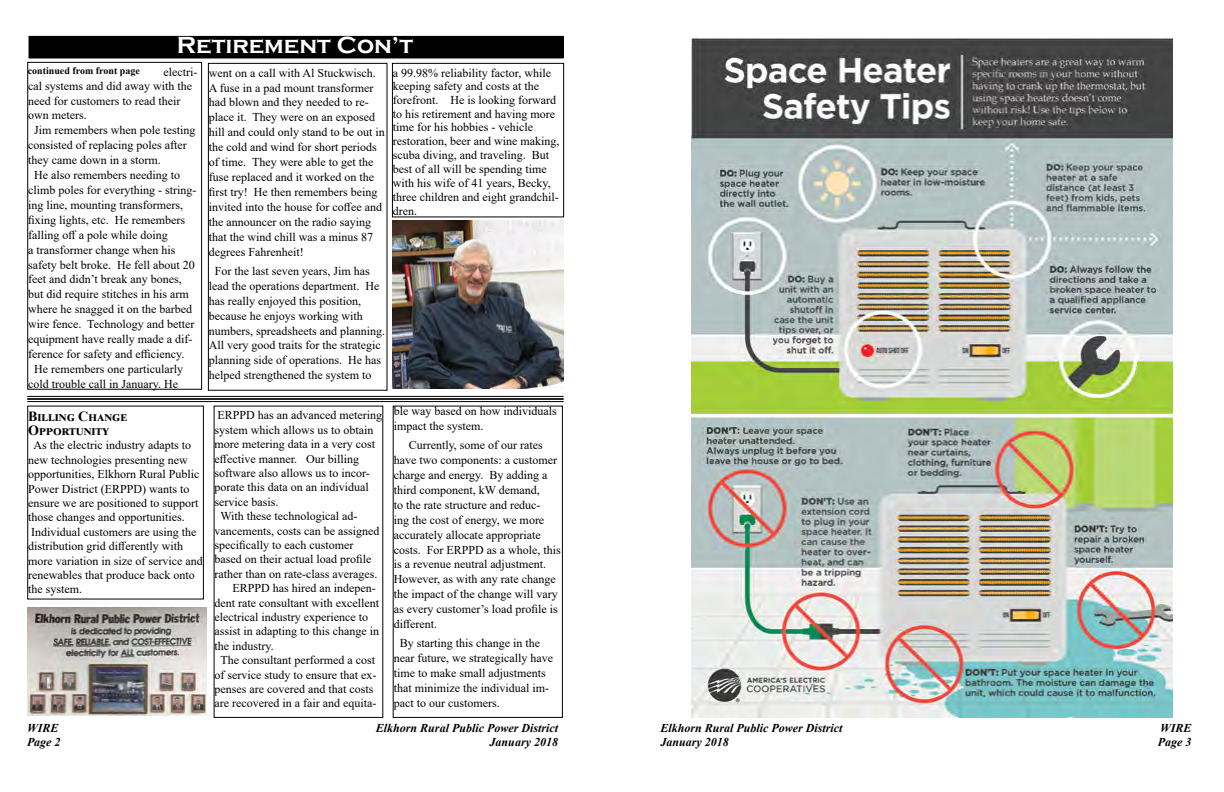
<style>
.page{position:relative;width:1224px;height:792px;background:#fff}
.page>*{position:absolute;margin:0;border:0;box-sizing:border-box;transform-origin:0 0}
.t1{font:700 24px "Copperplate Gothic";color:#fff}
.t2{font:700 14px/14.4px "Times New Roman";color:#000}
.t3{font:12px/14.9px "Times New Roman";color:#000}
.t4{font:italic 700 12px "Times New Roman";color:#000}
.t5{font:700 10px "Times New Roman";color:#000}
</style>
<div class="page">
<div style="left:29px;top:36px;width:534px;height:22px;background:#000"></div>
<div style="left:393px;top:406px;width:170px;height:312px;border:1px solid #000"></div>
<hr style="left:27px;top:396px;width:537px;height:1px;background:#000">
<hr style="left:27px;top:398px;width:537px;height:2px;background:#000">
<hr style="left:27px;top:401px;width:537px;height:1px;background:#000">
<div style="left:27px;top:406px;width:177px;height:194px;border:1px solid #000"></div>
<img style="left:692px;top:38px;width:480px;height:679px">
<div style="left:27px;top:62px;width:175px;height:328px;border:1px solid #000"></div>
<div style="left:208px;top:63px;width:180px;height:328px;border:1px solid #000"></div>
<div style="left:392px;top:63px;width:172px;height:154px;border:1px solid #000"></div>
<img style="left:392px;top:220px;width:171px;height:168px">
<img style="left:28px;top:608px;width:179px;height:108px">
<h1 class="t1" style="left:177px;top:32px;width:238px">Retirement Con’t</h1>
<p class="t5" style="left:28px;top:63px;width:114px">continued from front page</p>
<p class="t3" style="left:163px;top:64px;width:35px">electri-</p>
<p class="t3" style="left:28px;top:78px;width:165px">cal systems and did away with the</p>
<p class="t3" style="left:28px;top:93px;width:154px">need for customers to read their</p>
<p class="t3" style="left:28px;top:108px;width:60px">own meters.</p>
<p class="t3" style="left:34px;top:123px;width:163px">Jim remembers when pole testing</p>
<p class="t3" style="left:28px;top:137px;width:160px">consisted of replacing poles after</p>
<p class="t3" style="left:28px;top:152px;width:134px">they came down in a storm.</p>
<p class="t3" style="left:34px;top:167px;width:147px">He also remembers needing to</p>
<p class="t3" style="left:28px;top:182px;width:170px">climb poles for everything - string-</p>
<p class="t3" style="left:28px;top:197px;width:156px">ing line, mounting transformers,</p>
<p class="t3" style="left:28px;top:212px;width:158px">fixing lights, etc. He remembers</p>
<p class="t3" style="left:28px;top:227px;width:141px">falling off a pole while doing</p>
<p class="t3" style="left:28px;top:242px;width:149px">a transformer change when his</p>
<p class="t3" style="left:28px;top:257px;width:168px">safety belt broke. He fell about 20</p>
<p class="t3" style="left:28px;top:272px;width:155px">feet and didn’t break any bones,</p>
<p class="t3" style="left:28px;top:286px;width:162px">but did require stitches in his arm</p>
<p class="t3" style="left:28px;top:301px;width:165px">where he snagged it on the barbed</p>
<p class="t3" style="left:28px;top:316px;width:168px">wire fence. Technology and better</p>
<p class="t3" style="left:28px;top:331px;width:166px">equipment have really made a dif-</p>
<p class="t3" style="left:28px;top:346px;width:158px">ference for safety and efficiency.</p>
<p class="t3" style="left:34px;top:361px;width:150px">He remembers one particularly</p>
<p class="t3" style="left:28px;top:376px;width:151px">cold trouble call in January. He</p>
<p class="t3" style="left:209px;top:65px;width:178px">went on a call with Al Stuckwisch.<br>A fuse in a pad mount transformer had blown and they needed to re&shy;place it. They were on an exposed hill and could only stand to be out in the cold and wind for short periods of time. They were able to get the fuse replaced and it worked on the first try! He then remembers being invited into the house for coffee and the announcer on the radio saying that the wind chill was a minus 87 degrees Fahrenheit!</p>
<p class="t3" style="left:209px;top:263px;width:178px;text-indent:6px">For the last seven years, Jim has lead the operations department. He has really enjoyed this position, because he enjoys working with numbers, spreadsheets and planning.<br>All very good traits for the strategic planning side of operations. He has helped strengthened the system to</p>
<p class="t2" style="left:28px;top:408px;width:100px">Billing Change<br>Opportunity</p>
<p class="t3" style="left:28px;top:438px;width:176px;line-height:14.4px;text-indent:5px">As the electric industry adapts to new technologies presenting new opportunities, Elkhorn Rural Public<br>Power District (ERPPD) wants to ensure we are positioned to support those changes and opportunities.<br>Individual customers are using the distribution grid differently with more variation in size of service and renewables that produce back onto the system.</p>
<p class="t3" style="left:218px;top:408px;width:166px">ERPPD has an advanced metering</p>
<p class="t3" style="left:215px;top:422px;width:160px">system which allows us to obtain</p>
<p class="t3" style="left:215px;top:436px;width:162px">more metering data in a very cost</p>
<p class="t3" style="left:215px;top:451px;width:146px">effective manner. Our billing</p>
<p class="t3" style="left:215px;top:465px;width:157px">software also allows us to incor-</p>
<p class="t3" style="left:215px;top:480px;width:156px">porate this data on an individual</p>
<p class="t3" style="left:215px;top:494px;width:65px">service basis.</p>
<p class="t3" style="left:220px;top:508px;width:139px">With these technological ad-</p>
<p class="t3" style="left:215px;top:523px;width:166px">vancements, costs can be assigned</p>
<p class="t3" style="left:215px;top:537px;width:140px">specifically to each customer</p>
<p class="t3" style="left:215px;top:552px;width:158px">based on their actual load profile</p>
<p class="t3" style="left:215px;top:566px;width:164px">rather than on rate-class averages.</p>
<p class="t3" style="left:233px;top:580px;width:145px">ERPPD has hired an indepen-</p>
<p class="t3" style="left:215px;top:595px;width:166px">dent rate consultant with excellent</p>
<p class="t3" style="left:215px;top:609px;width:155px">electrical industry experience to</p>
<p class="t3" style="left:215px;top:624px;width:166px">assist in adapting to this change in</p>
<p class="t3" style="left:215px;top:638px;width:61px">the industry.</p>
<p class="t3" style="left:220px;top:652px;width:156px">The consultant performed a cost</p>
<p class="t3" style="left:215px;top:667px;width:163px">of service study to ensure that ex-</p>
<p class="t3" style="left:215px;top:681px;width:160px">penses are covered and that costs</p>
<p class="t3" style="left:215px;top:696px;width:163px">are recovered in a fair and equita-</p>
<p class="t3" style="left:393px;top:65px;width:168px;line-height:13.8px">a 99.98% reliability factor, while keeping safety and costs at the forefront. He is looking forward to his retirement and having more time for his hobbies - vehicle restoration, beer and wine making, scuba diving, and traveling. But best of all will be spending time with his wife of 41 years, Becky, three children and eight grandchil&shy;dren.</p>
<p class="t3" style="left:394px;top:403px;width:164px">ble way based on how individuals impact the system.</p>
<p class="t3" style="left:394px;top:437px;width:169px;text-indent:15px">Currently, some of our rates have two components: a customer charge and energy. By adding a third component, kW demand,<br>to the rate structure and reduc-<br>ing the cost of energy, we more accurately allocate appropriate costs. For ERPPD as a whole, this is a revenue neutral adjustment.<br>However, as with any rate change the impact of the change will vary as every customer’s load profile is different.</p>
<p class="t3" style="left:394px;top:636px;width:161px;text-indent:6px">By starting this change in the near future, we strategically have time to make small adjustments that minimize the individual im&shy;pact to our customers.</p>
<p class="t4" style="left:27px;top:719px;width:33px">WIRE</p>
<p class="t4" style="left:376px;top:719px;width:184px">Elkhorn Rural Public Power District</p>
<p class="t4" style="left:27px;top:734px;width:35px">Page 2</p>
<p class="t4" style="left:490px;top:734px;width:70px">January 2018</p>
<p class="t4" style="left:661px;top:719px;width:184px">Elkhorn Rural Public Power District</p>
<p class="t4" style="left:1160px;top:719px;width:33px">WIRE</p>
<p class="t4" style="left:661px;top:734px;width:70px">January 2018</p>
<p class="t4" style="left:1158px;top:734px;width:35px">Page 3</p>
</div>
